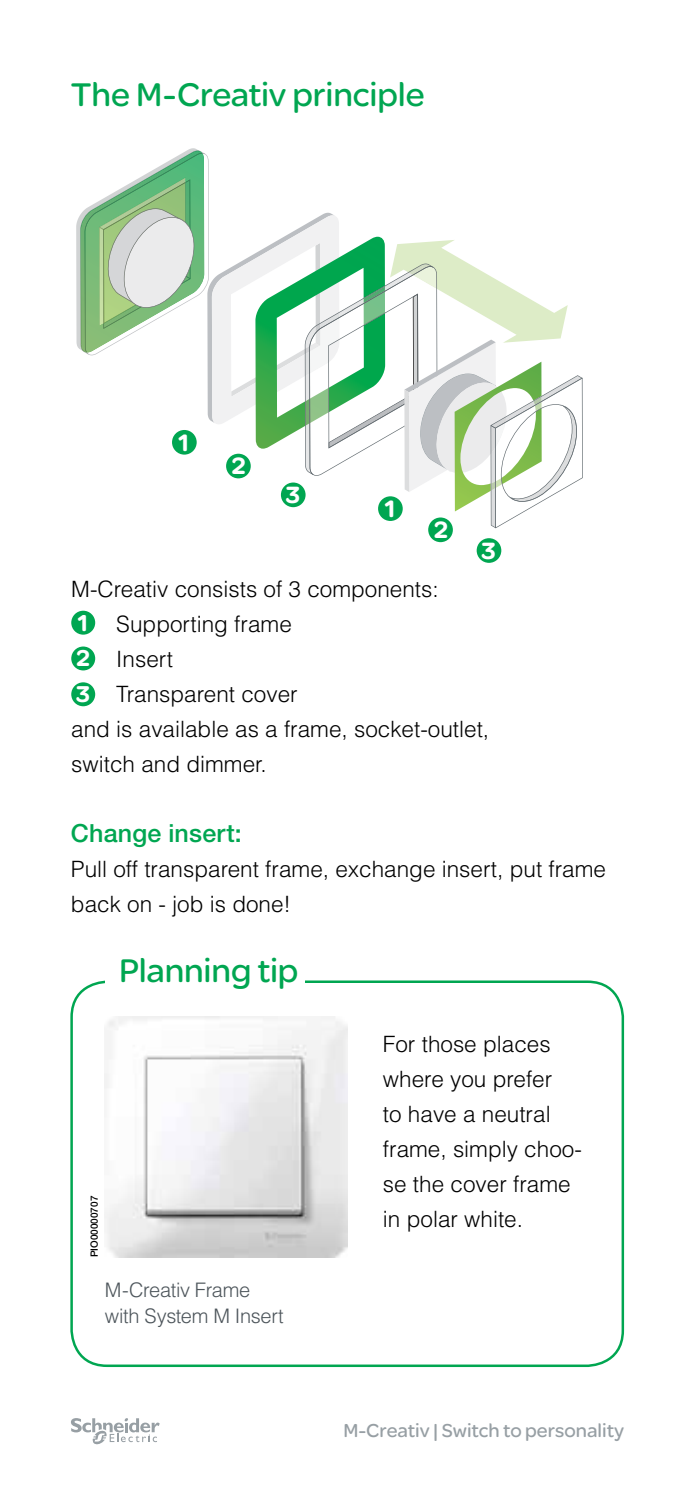
<style>
.page{position:relative;width:695px;height:1489px;background:#fff}
.page>*{position:absolute;margin:0;border:0;box-sizing:border-box;transform-origin:0 0}
.t1{font:35px "SE Optimist";letter-spacing:-.005em;color:#00a651}
.t2{font:900 25.25px "SE Optimist";color:#fff}
.t3{font:500 25px "Helvetica Neue LT Std";letter-spacing:.01em;color:#00a651}
.t4{font:900 24.5px "SE Optimist";color:#fff}
.t5{font:300 22.5px/35px "Helvetica LT Std";color:#000}
.t6{font:300 20px/26.2px "Helvetica LT Std";letter-spacing:-.015em;color:#4d555b}
.t7{font:20px "SE Optimist";color:#979fa4}
.t8{font:500 10px "Helvetica Neue LT Std";color:#000}
</style>
<div class="page">
<svg style="left:71px;top:1418px;width:89px;height:26px"></svg>
<div style="left:70px;top:980px;width:554px;height:386px;border:2px solid #00a651;border-radius:35px"></div>
<div style="left:71px;top:646px;width:24px;height:24px;background:#00a651;border-radius:50%"></div>
<div style="left:71px;top:610px;width:24px;height:24px;background:#00a651;border-radius:50%"></div>
<div style="left:71px;top:682px;width:24px;height:24px;background:#00a651;border-radius:50%"></div>
<svg style="left:76px;top:148px;width:506px;height:380px"></svg>
<div style="left:226px;top:453px;width:25px;height:25px;background:#00a651;border-radius:50%"></div>
<div style="left:428px;top:517px;width:25px;height:25px;background:#00a651;border-radius:50%"></div>
<div style="left:172px;top:430px;width:25px;height:24px;background:#00a651;border-radius:50%"></div>
<div style="left:378px;top:496px;width:24px;height:25px;background:#00a651;border-radius:50%"></div>
<div style="left:476px;top:538px;width:25px;height:25px;background:#00a651;border-radius:50%"></div>
<div style="left:281px;top:482px;width:24px;height:25px;background:#00a651;border-radius:50%"></div>
<div style="left:105px;top:946px;width:199px;height:46px;background:#fff"></div>
<img style="left:105px;top:1016px;width:242px;height:241px">
<h1 class="t1" style="left:71px;top:70px;width:355px">The M-Creativ principle</h1>
<p class="t2" style="left:178px;top:424px;width:12px">1</p>
<p class="t2" style="left:231px;top:447px;width:15px">2</p>
<p class="t2" style="left:286px;top:477px;width:16px">3</p>
<p class="t2" style="left:384px;top:490px;width:12px">1</p>
<p class="t2" style="left:433px;top:511px;width:15px">2</p>
<p class="t2" style="left:481px;top:532px;width:16px">3</p>
<p class="t5" style="left:71px;top:571px;width:369px">M-Creativ consists of 3 components:</p>
<p class="t5" style="left:116px;top:606px;width:177px">Supporting frame</p>
<p class="t5" style="left:116px;top:641px;width:58px">Insert</p>
<p class="t5" style="left:116px;top:676px;width:183px">Transparent cover</p>
<p class="t5" style="left:71px;top:711px;width:419px">and is available as a frame, socket-outlet,</p>
<p class="t5" style="left:71px;top:746px;width:197px">switch and dimmer.</p>
<p class="t4" style="left:77px;top:605px;width:12px">1</p>
<p class="t4" style="left:76px;top:640px;width:15px">2</p>
<p class="t4" style="left:76px;top:676px;width:15px">3</p>
<p class="t3" style="left:71px;top:818px;width:172px">Change insert:</p>
<p class="t5" style="left:71px;top:851px;width:536px">Pull off transparent frame, exchange insert, put frame back on - job is done!</p>
<h1 class="t1" style="left:119px;top:945px;width:181px">Planning tip</h1>
<p class="t8" style="left:88px;top:1257px;width:63px;rotate:-90deg">PIO00000707</p>
<p class="t6" style="left:105px;top:1276px;width:180px">M-Creativ Frame with System M Insert</p>
<p class="t5" style="left:383px;top:1026px;width:200px">For those places where you prefer<br>to have a neutral frame, simply choo&shy;se the cover frame in polar white.</p>
<p class="t7" style="left:343px;top:1416px;width:282px">M-Creativ | Switch to personality</p>
</div>
